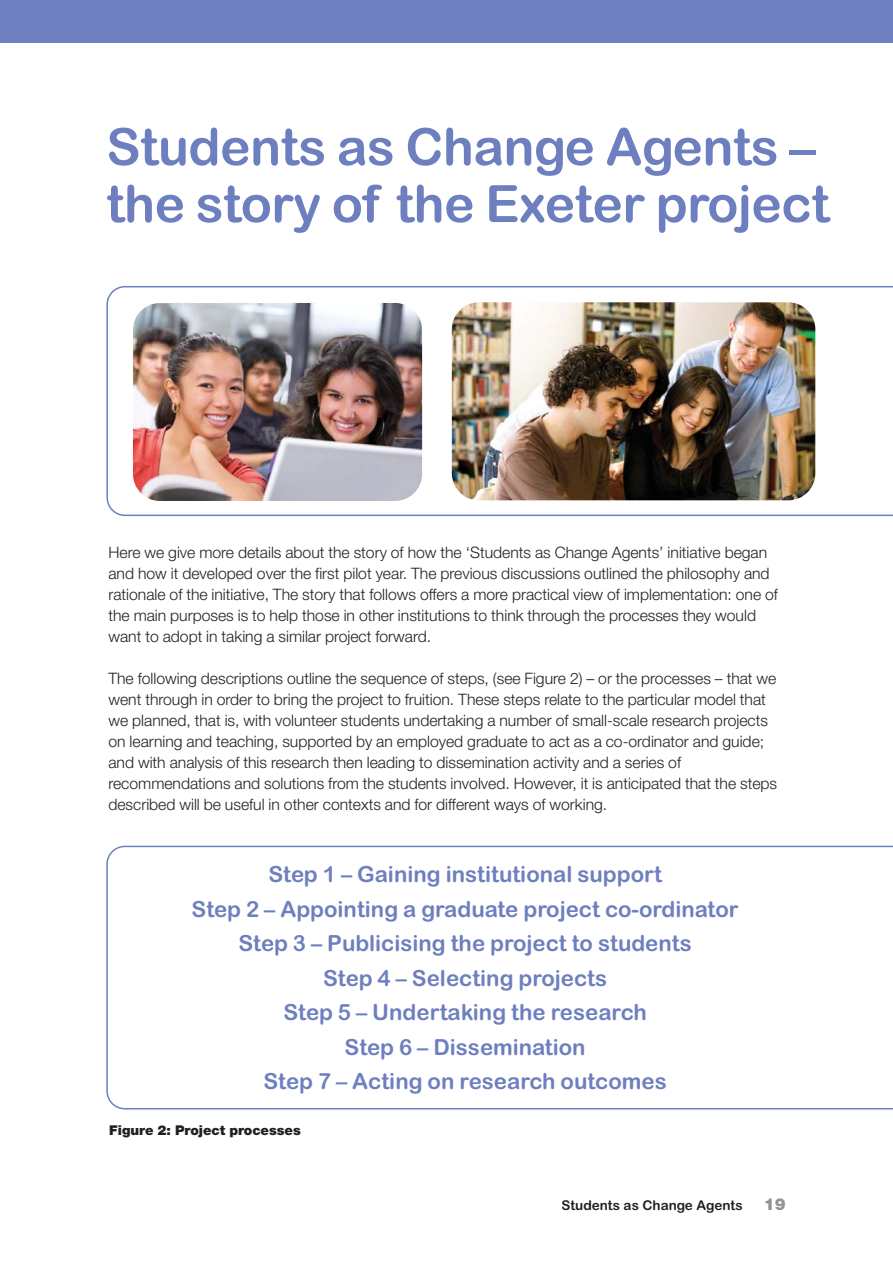
<style>
.page{position:relative;width:893px;height:1263px;background:#fff}
.page>*{position:absolute;margin:0;border:0;box-sizing:border-box;transform-origin:0 0}
.t1{font:51.45px/57px "Arial Rounded MT Bold";letter-spacing:-.01em;color:#6d7fbf}
.t2{font:22.2px/34.5px "Arial Rounded MT Bold";color:#6d7fbf;text-align:center}
.t3{font:900 16.5px "Helvetica Neue";color:#939598}
.t4{font:300 15.75px/21px "Helvetica Neue";color:#231f20}
.t5{font:900 13.5px "Helvetica Neue";color:#231f20}
.t6{font:700 13.5px "Arial Rounded MT";color:#231f20}
</style>
<div class="page">
<div style="left:0;top:0;width:893px;height:42px;background:#6d7fbf"></div>
<svg style="left:106px;top:286px;width:787px;height:230px"></svg>
<img style="left:133px;top:303px;width:289px;height:198px;border-radius:27px">
<img style="left:452px;top:302px;width:363px;height:198px;border-radius:27px">
<svg style="left:106px;top:846px;width:787px;height:263px"></svg>
<h1 class="t1" style="left:106px;top:123px;width:725px">Students as Change Agents – the story of the Exeter project</h1>
<p class="t4" style="left:108px;top:544px;width:671px">Here we give more details about the story of how the ‘Students as Change Agents’ initiative began and how it developed over the first pilot year. The previous discussions outlined the philosophy and rationale of the initiative, The story that follows offers a more practical view of implementation: one of the main purposes is to help those in other institutions to think through the processes they would want to adopt in taking a similar project forward.</p>
<p class="t4" style="left:108px;top:670px;width:670px">The following descriptions outline the sequence of steps, (see Figure 2) – or the processes – that we went through in order to bring the project to fruition. These steps relate to the particular model that we planned, that is, with volunteer students undertaking a number of small-scale research projects on learning and teaching, supported by an employed graduate to act as a co-ordinator and guide; and with analysis of this research then leading to dissemination activity and a series of recommendations and solutions from the students involved. However, it is anticipated that the steps described will be useful in other contexts and for different ways of working.</p>
<p class="t2" style="left:192px;top:859px;width:548px">Step 1 – Gaining institutional support<br>Step 2 – Appointing a graduate project co-ordinator Step 3 – Publicising the project to students<br>Step 4 – Selecting projects<br>Step 5 – Undertaking the research<br>Step 6 – Dissemination<br>Step 7 – Acting on research outcomes</p>
<p class="t5" style="left:109px;top:1125px;width:193px">Figure 2: Project processes</p>
<p class="t6" style="left:561px;top:1200px;width:183px">Students as Change Agents</p>
<p class="t3" style="left:764px;top:1198px;width:24px">19</p>
</div>
